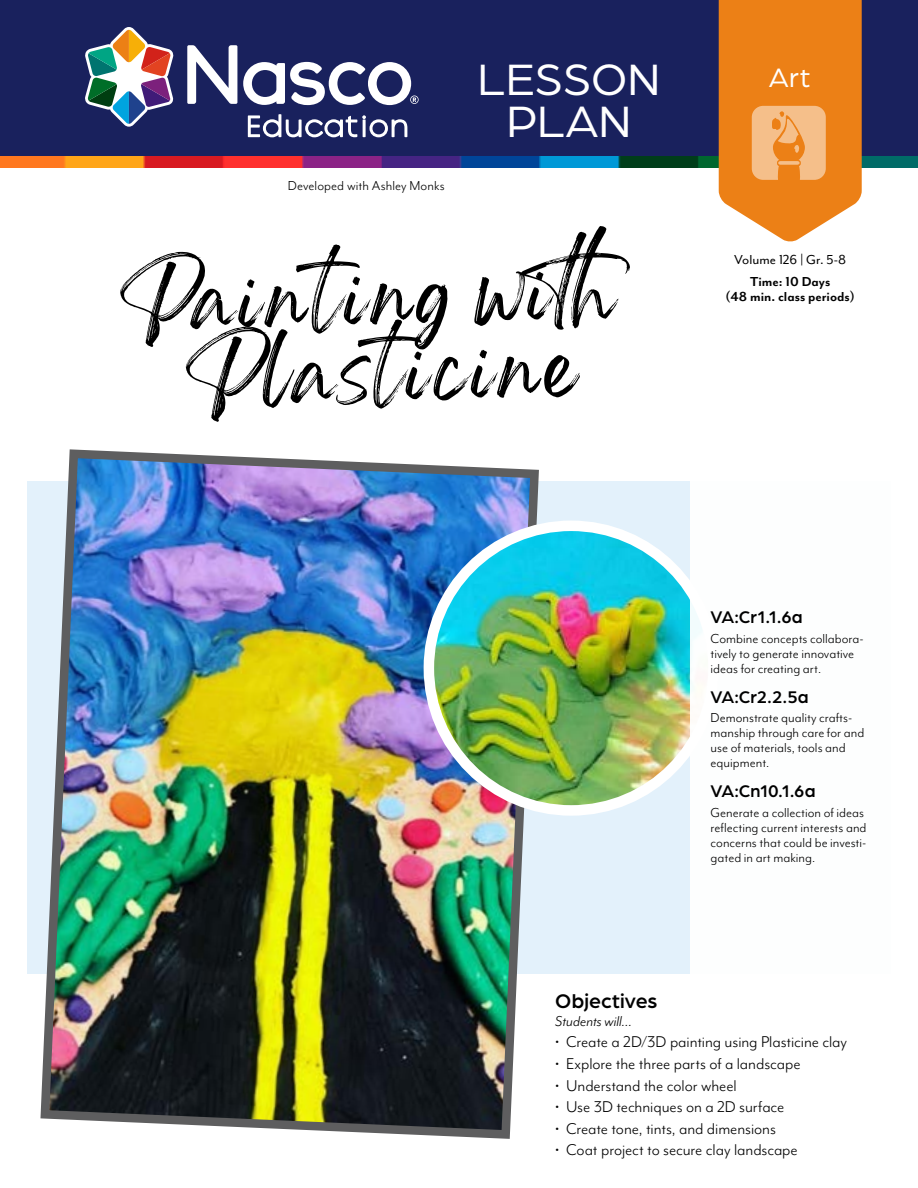
<style>
.page{position:relative;width:918px;height:1188px;background:#fff}
.page>*{position:absolute;margin:0;border:0;box-sizing:border-box;transform-origin:0 0}
.t1{font:63.75px/76.8px "Gellatio Personal Use";color:#000;text-align:right}
.t2{font:46.8px/42.8px "Arboria";color:#fff;text-align:center}
.t3{font:28.35px "Arboria";color:#fff}
.t4{font:500 21px "Arboria";letter-spacing:.005em;color:#000}
.t5{font:18px "Mr Eaves Mod OT";letter-spacing:-.005em;color:#000}
.t6{font:500 18px "Arboria";color:#000}
.t7{font:italic 16.5px "Mr Eaves Mod OT";color:#000}
.t8{font:15px/15px "Mr Eaves Mod OT";color:#000}
.t9{font:700 15px/15px "Mr Eaves Mod OT";color:#000;text-align:center}
.t10{font:15px "Mr Eaves Mod OT";letter-spacing:.005em;color:#000}
</style>
<div class="page">
<div style="left:27px;top:482px;width:864px;height:492px;background:#e3f1fb"></div>
<img style="left:36px;top:449px;width:507px;height:690px">
<img style="left:429px;top:526px;width:284px;height:284px;border-radius:142px">
<div style="left:424px;top:521px;width:295px;height:295px;border:10px solid #fff;border-radius:50%"></div>
<img style="left:0;top:156px;width:918px;height:11px">
<div style="left:0;top:0;width:918px;height:156px;background:#19215d"></div>
<svg style="left:187px;top:45px;width:50px;height:59px"></svg>
<svg style="left:243px;top:62px;width:176px;height:43px"></svg>
<svg style="left:85px;top:27px;width:89px;height:100px"></svg>
<svg style="left:248px;top:114px;width:159px;height:23px"></svg>
<svg style="left:719px;top:0;width:143px;height:242px;background:#ee9238"></svg>
<div style="left:690px;top:444px;width:203px;height:546px;background:#fff"></div>
<p class="t8" style="left:288px;top:178px;width:158px">Developed with Ashley Monks</p>
<h2 class="t2" style="left:477px;top:56px;width:184px">LESSON<br>PLAN</h2>
<h3 class="t3" style="left:769px;top:59px;width:43px">Art</h3>
<h1 class="t1" style="left:119px;top:287px;width:469px;rotate:-2deg">Painting with<br>Plasticine</h1>
<p class="t10" style="left:734px;top:252px;width:113px">Volume 126 | Gr. 5-8</p>
<p class="t9" style="left:726px;top:274px;width:131px">Time: 10 Days<br>(48 min. class periods)</p>
<p class="t6" style="left:711px;top:605px;width:93px">VA:Cr1.1.6a</p>
<p class="t8" style="left:711px;top:631px;width:155px">Combine concepts collabora&shy;tively to generate innovative ideas for creating art.</p>
<p class="t6" style="left:711px;top:685px;width:99px">VA:Cr2.2.5a</p>
<p class="t8" style="left:711px;top:711px;width:155px">Demonstrate quality crafts&shy;manship through care for and use of materials, tools and equipment.</p>
<p class="t6" style="left:711px;top:779px;width:106px">VA:Cn10.1.6a</p>
<p class="t8" style="left:711px;top:805px;width:157px">Generate a collection of ideas reflecting current interests and concerns that could be investi&shy;gated in art making.</p>
<h3 class="t4" style="left:555px;top:987px;width:104px">Objectives</h3>
<p class="t7" style="left:555px;top:1012px;width:78px">Students will…</p>
<p class="t5" style="left:555px;top:1032px;width:293px">• Create a 2D/3D painting using Plasticine clay</p>
<p class="t5" style="left:555px;top:1054px;width:247px">• Explore the three parts of a landscape</p>
<p class="t5" style="left:555px;top:1075px;width:183px">• Understand the color wheel</p>
<p class="t5" style="left:555px;top:1097px;width:231px">• Use 3D techniques on a 2D surface</p>
<p class="t5" style="left:555px;top:1119px;width:222px">• Create tone, tints, and dimensions</p>
<p class="t5" style="left:555px;top:1140px;width:244px">• Coat project to secure clay landscape</p>
</div>
